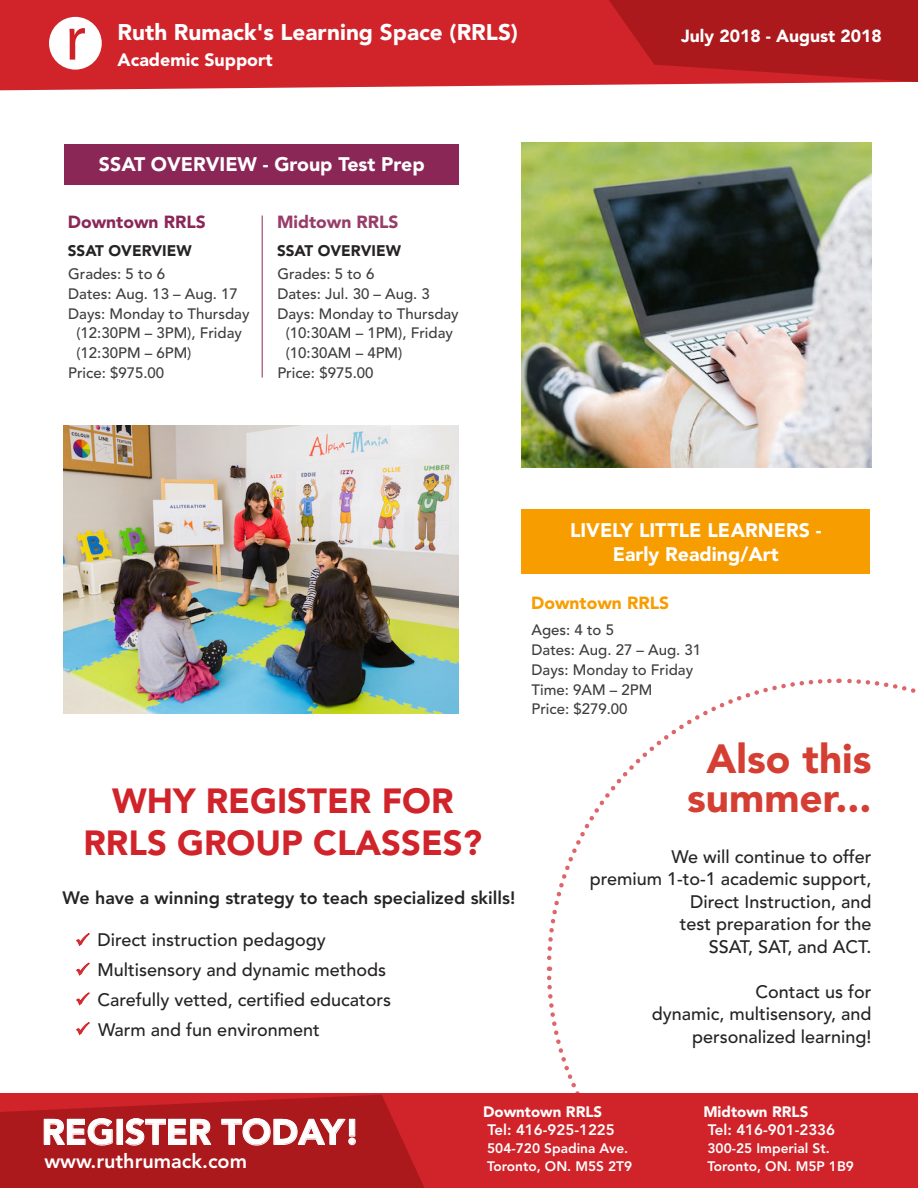
<style>
.page{position:relative;width:918px;height:1188px;background:#fff}
.page>*{position:absolute;margin:0;border:0;box-sizing:border-box;transform-origin:0 0}
.t1{font:63.75px "Myriad Pro";color:#cc2228}
.Info_under_sessions{font:900 40.5px/39px "Avenir LT Std";color:#d53f33;text-align:center}
.body_text{font:900 35.4px "Avenir LT Std";color:#fff}
.t2{font:900 34.65px/42.6px "Avenir LT Std";color:#d1232a;text-align:center}
.t3{font:900 22.5px "Avenir LT Std";color:#fff}
.body_text-2{font:800 19.95px "Avenir LT Std";color:#fff}
.t4{font:900 19.5px "Avenir LT Std";color:#fff}
.Info_under_sessions-2{font:500 18px/22.5px "Avenir LT Std";color:#262324;text-align:right}
.Info_under_sessions-3{font:800 17.85px "Avenir LT Std";color:#262324}
.t5{font:900 17.85px "Avenir LT Std";color:#fff}
.t6{font:900 17.4px "Avenir LT Std";color:#fff}
.Downtown-Midtown{font:900 17.4px "Avenir LT Std";color:#f89d00}
.Downtown-Midtown-2{font:900 17.4px "Avenir LT Std";color:#8b2757}
.Downtown-Midtown-3{font:900 17.4px "Avenir LT Std";color:#973d68}
.Session{font:900 15.3px "Avenir LT Std";color:#262324}
.body_text-3{font:800 15.15px/17.9px "Avenir LT Std";color:#fff}
.Info_under_sessions-4{font:500 15px/19.8px "Avenir LT Std";color:#3e3e3f}
.body_text-4{font:800 13.65px "Avenir LT Std";color:#fff}
.s1{color:#d2262b}
.s2{font-weight:900}
</style>
<div class="page">
<svg style="left:546px;top:678px;width:286px;height:291px"></svg>
<svg style="left:545px;top:975px;width:293px;height:119px"></svg>
<svg style="left:838px;top:678px;width:80px;height:416px"></svg>
<img style="left:521px;top:142px;width:351px;height:325px">
<img style="left:64px;top:426px;width:395px;height:288px">
<div style="left:522px;top:510px;width:348px;height:64px;background:#f89d00"></div>
<svg style="left:0;top:0;width:896px;height:90px;background:#d33037"></svg>
<div style="left:49px;top:17px;width:53px;height:53px;background:#fff;border-radius:50%"></div>
<div style="left:0;top:1094px;width:918px;height:94px;background:#d1232a"></div>
<svg style="left:0;top:1095px;width:424px;height:93px;background:#b32227"></svg>
<div style="left:65px;top:144px;width:394px;height:41px;background:#8b2757"></div>
<hr style="left:262px;top:216px;width:1px;height:162px;background:#8b2757">
<svg style="left:609px;top:0;width:309px;height:82px;background:#b11a1f"></svg>
<svg style="left:76px;top:992px;width:14px;height:14px"></svg>
<svg style="left:76px;top:1022px;width:14px;height:13px"></svg>
<svg style="left:76px;top:933px;width:14px;height:13px"></svg>
<svg style="left:76px;top:963px;width:14px;height:13px"></svg>
<p class="t1" style="left:65px;top:-1px;width:22px">r</p>
<p class="t3" style="left:118px;top:19px;width:402px">Ruth Rumack's Learning Space (RRLS)</p>
<p class="t5" style="left:118px;top:49px;width:156px">Academic Support</p>
<p class="t4" style="left:99px;top:153px;width:327px">SSAT OVERVIEW - Group Test Prep</p>
<p class="Downtown-Midtown-2" style="left:68px;top:211px;width:140px">Downtown RRLS</p>
<p class="Session" style="left:68px;top:241px;width:125px">SSAT OVERVIEW</p>
<p class="Info_under_sessions-4" style="left:68px;top:264px;width:171px">Grades: 5 to 6<br>Dates: Aug. 13 – Aug. 17</p>
<p class="Info_under_sessions-4" style="left:68px;top:304px;width:183px">Days: Monday to Thursday</p>
<p class="Info_under_sessions-4" style="left:76px;top:324px;width:167px">(12:30PM – 3PM), Friday</p>
<p class="Info_under_sessions-4" style="left:76px;top:343px;width:117px">(12:30PM – 6PM)</p>
<p class="Info_under_sessions-4" style="left:68px;top:363px;width:98px">Price: $975.00</p>
<p class="Downtown-Midtown-3" style="left:277px;top:211px;width:123px">Midtown RRLS</p>
<p class="Session" style="left:277px;top:241px;width:125px">SSAT OVERVIEW</p>
<p class="Info_under_sessions-4" style="left:277px;top:264px;width:98px">Grades: 5 to 6</p>
<p class="Info_under_sessions-4" style="left:277px;top:284px;width:154px">Dates: Jul. 30 – Aug. 3</p>
<p class="Info_under_sessions-4" style="left:277px;top:304px;width:183px">Days: Monday to Thursday</p>
<p class="Info_under_sessions-4" style="left:286px;top:324px;width:169px">(10:30AM – 1PM), Friday</p>
<p class="Info_under_sessions-4" style="left:286px;top:343px;width:118px">(10:30AM – 4PM)</p>
<p class="Info_under_sessions-4" style="left:277px;top:363px;width:98px">Price: $975.00</p>
<p class="t6" style="left:681px;top:25px;width:202px">July 2018 - August 2018</p>
<p class="t2" style="left:83px;top:779px;width:400px">WHY REGISTER FOR<br>RRLS GROUP CLASSES?</p>
<p class="Info_under_sessions-3" style="left:62px;top:887px;width:454px">We have a winning strategy to teach specialized skills!</p>
<p class="Info_under_sessions-2" style="left:97px;top:929px;width:230px">Direct instruction pedagogy</p>
<p class="Info_under_sessions-2" style="left:97px;top:959px;width:290px">Multisensory and dynamic methods</p>
<p class="Info_under_sessions-2" style="left:75px;top:989px;width:317px"><span class="s1">✓</span> Carefully vetted, certified educators</p>
<p class="Info_under_sessions-2" style="left:75px;top:1019px;width:246px"><span class="s1">✓</span> Warm and fun environment</p>
<p class="t4" style="left:570px;top:518px;width:253px">LIVELY LITTLE LEARNERS -</p>
<p class="t4" style="left:613px;top:542px;width:167px">Early Reading/Art</p>
<p class="Downtown-Midtown" style="left:531px;top:592px;width:140px">Downtown RRLS</p>
<p class="Info_under_sessions-4" style="left:531px;top:621px;width:84px">Ages: 4 to 5</p>
<p class="Info_under_sessions-4" style="left:531px;top:640px;width:171px">Dates: Aug. 27 – Aug. 31</p>
<p class="Info_under_sessions-4" style="left:531px;top:660px;width:163px">Days: Monday to Friday</p>
<p class="Info_under_sessions-4" style="left:531px;top:680px;width:122px">Time: 9AM – 2PM</p>
<p class="Info_under_sessions-4" style="left:531px;top:700px;width:98px">Price: $279.00</p>
<p class="Info_under_sessions" style="left:687px;top:739px;width:186px">Also this summer...</p>
<p class="Info_under_sessions-2" style="left:590px;top:846px;width:283px">We will continue to offer<br>premium 1-to-1 academic support,<br>Direct Instruction, and<br>test preparation for the<br>SSAT, SAT, and ACT.</p>
<p class="Info_under_sessions-2" style="left:652px;top:981px;width:221px">Contact us for<br>dynamic, multisensory, and personalized learning!</p>
<p class="body_text" style="left:42px;top:1111px;width:320px">REGISTER TODAY!</p>
<p class="body_text-2" style="left:44px;top:1150px;width:204px">www.ruthrumack.com</p>
<p class="body_text-3" style="left:483px;top:1103px;width:133px"><span class="s2">Downtown RRLS<br></span>Tel: 416-925-1225</p>
<p class="body_text-4" style="left:487px;top:1140px;width:143px">504-720 Spadina Ave.</p>
<p class="body_text-4" style="left:487px;top:1158px;width:147px">Toronto, ON. M5S 2T9</p>
<p class="body_text-3" style="left:703px;top:1103px;width:133px"><span class="s2">Midtown RRLS<br></span>Tel: 416-901-2336</p>
<p class="body_text-4" style="left:707px;top:1140px;width:124px">300-25 Imperial St.</p>
<p class="body_text-4" style="left:707px;top:1158px;width:148px">Toronto, ON. M5P 1B9</p>
</div>
